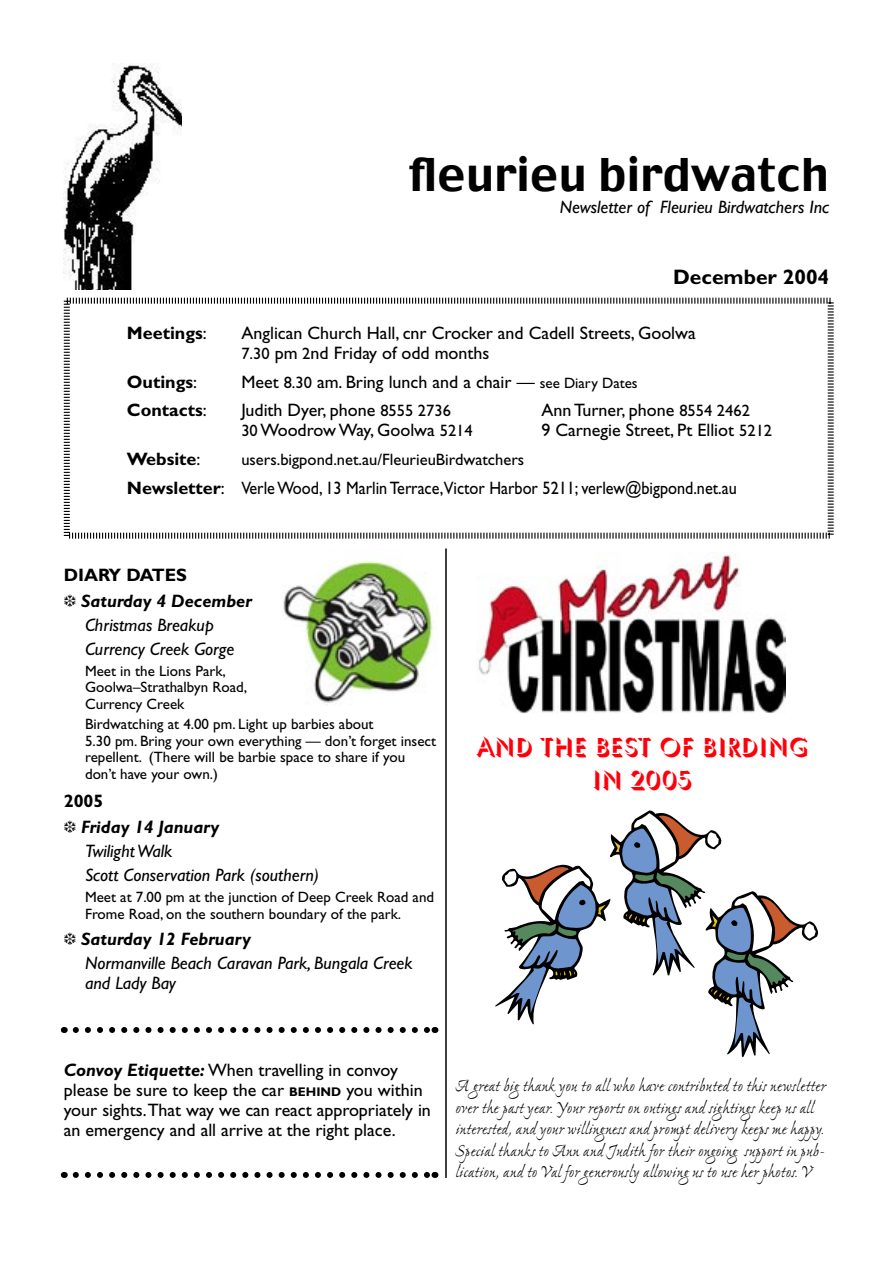
<style>
.page{position:relative;width:893px;height:1263px;background:#fff}
.page>*{position:absolute;margin:0;border:0;box-sizing:border-box;transform-origin:0 0}
.t1{font:45px "Charcoal";color:#000}
.t2{font:27px/32.4px "Umbra BT";color:#ff000a;text-align:center}
.t3{font:700 21px "Gill Sans";color:#000}
.t4{font:18px/19.8px "Gill Sans";color:#000}
.t5{font:18px/21.6px "Ex Ponto";letter-spacing:-.005em;color:#000}
.Diary_Outing{font:italic 18px/19.8px "Gill Sans";color:#000}
.Diary_date{font:italic 700 18px "Gill Sans";color:#000}
.HEADING{font:700 18px "Gill Sans";color:#000}
.Heading{font:700 18px "Gill Sans";color:#000}
.t6{font:16.5px "Gill Sans";color:#000}
.Diary_meet{font:15px/16.5px "Gill Sans";color:#000}
.s1{font-weight:400}
.s2{font-size:16.5px}
.s3{font-size:15px}
.s4{font-weight:700}
.s5{font-weight:700;font-style:italic}
.s6{font-weight:700;font-size:12.6px}
</style>
<div class="page">
<svg style="left:63px;top:297px;width:771px;height:242px"></svg>
<img style="left:64px;top:65px;width:117px;height:224px">
<hr style="left:445px;top:548px;width:2px;height:630px;background:#000">
<img style="left:283px;top:561px;width:150px;height:144px">
<img style="left:478px;top:553px;width:307px;height:161px">
<svg style="left:495px;top:810px;width:324px;height:247px"></svg>
<svg style="left:76px;top:1027px;width:352px;height:6px"></svg>
<svg style="left:76px;top:1172px;width:352px;height:6px"></svg>
<p class="t1" style="left:409px;top:145px;width:422px">fleurieu birdwatch</p>
<p class="Diary_Outing" style="left:560px;top:197px;width:271px">Newsletter of Fleurieu Birdwatchers Inc</p>
<p class="t3" style="left:673px;top:265px;width:158px">December 2004</p>
<p class="HEADING" style="left:127px;top:322px;width:81px">Meetings<span class="s1">:</span></p>
<p class="t4" style="left:241px;top:323px;width:456px">Anglican Church Hall, cnr Crocker and Cadell Streets, Goolwa<br><span class="s2">7.30</span> pm <span class="s2">2</span>nd Friday of odd months</p>
<p class="HEADING" style="left:127px;top:371px;width:72px">Outings<span class="s1">:</span></p>
<p class="t4" style="left:241px;top:371px;width:398px">Meet <span class="s2">8.30</span> am. Bring lunch and a chair — <span class="s3">see Diary Dates</span></p>
<p class="HEADING" style="left:127px;top:400px;width:81px">Contacts<span class="s1">:</span></p>
<p class="t4" style="left:241px;top:400px;width:211px">Judith Dyer, phone <span class="s2">8555 2736</span></p>
<p class="t4" style="left:541px;top:400px;width:210px">Ann Turner, phone <span class="s2">8554 2462</span></p>
<p class="t4" style="left:241px;top:420px;width:233px"><span class="s2">30</span> Woodrow Way, Goolwa <span class="s2">5214</span></p>
<p class="t4" style="left:541px;top:420px;width:232px">9 Carnegie Street, Pt Elliot <span class="s2">5212</span></p>
<p class="HEADING" style="left:127px;top:448px;width:75px">Website<span class="s1">:</span></p>
<p class="t6" style="left:241px;top:450px;width:284px">users.bigpond.net.au/FleurieuBirdwatchers</p>
<p class="t4" style="left:127px;top:478px;width:611px"><span class="s4">Newsletter</span>: Verle Wood, 13 Marlin Terrace,Victor Harbor 5211; verlew@bigpond.net.au</p>
<p class="HEADING" style="left:64px;top:564px;width:125px">DIARY DATES</p>
<p class="Diary_date" style="left:64px;top:590px;width:190px">❆ Saturday 4 December</p>
<p class="Diary_Outing" style="left:85px;top:615px;width:130px">Christmas Breakup</p>
<p class="Diary_Outing" style="left:85px;top:639px;width:151px">Currency Creek Gorge</p>
<p class="Diary_meet" style="left:85px;top:662px;width:164px">Meet in the Lions Park,<br>Goolwa–Strathalbyn Road,<br>Currency Creek</p>
<p class="Diary_meet" style="left:85px;top:716px;width:353px">Birdwatching at 4.00 pm. Light up barbies about<br>5.30 pm. Bring your own everything — don’t forget insect repellent. (There will be barbie space to share if you don’t have your own.)</p>
<p class="Heading" style="left:64px;top:790px;width:41px">2005</p>
<p class="Diary_date" style="left:64px;top:817px;width:157px">❆ Friday 14 January</p>
<p class="Diary_Outing" style="left:85px;top:841px;width:89px">Twilight Walk</p>
<p class="Diary_Outing" style="left:85px;top:865px;width:235px">Scott Conservation Park (southern)</p>
<p class="Diary_meet" style="left:85px;top:889px;width:351px">Meet at 7.00 pm at the junction of Deep Creek Road and<br>Frome Road, on the southern boundary of the park.</p>
<p class="Diary_date" style="left:64px;top:928px;width:189px">❆ Saturday 12 February</p>
<p class="Diary_Outing" style="left:85px;top:953px;width:329px">Normanville Beach Caravan Park, Bungala Creek and Lady Bay</p>
<p class="t2" style="left:476px;top:731px;width:333px">AND THE BEST OF BIRDING<br>IN 2005</p>
<p class="t4" style="left:64px;top:1060px;width:369px"><span class="s5">Convoy Etiquette:</span> When travelling in convoy please be sure to keep the car <span class="s6">BEHIND</span> you within your sights.That way we can react appropriately in an emergency and all arrive at the right place.</p>
<p class="t5" style="left:455px;top:1077px;width:372px">A great big thank you to all who have contributed to this newsletter over the past year. Your reports on outings and sightings keep us all interested, and your willingness and prompt delivery keeps me happy.<br>Special thanks to Ann and Judith for their ongoing support in pub&shy;lication, and to Val for generously allowing us to use her photos. V</p>
</div>
